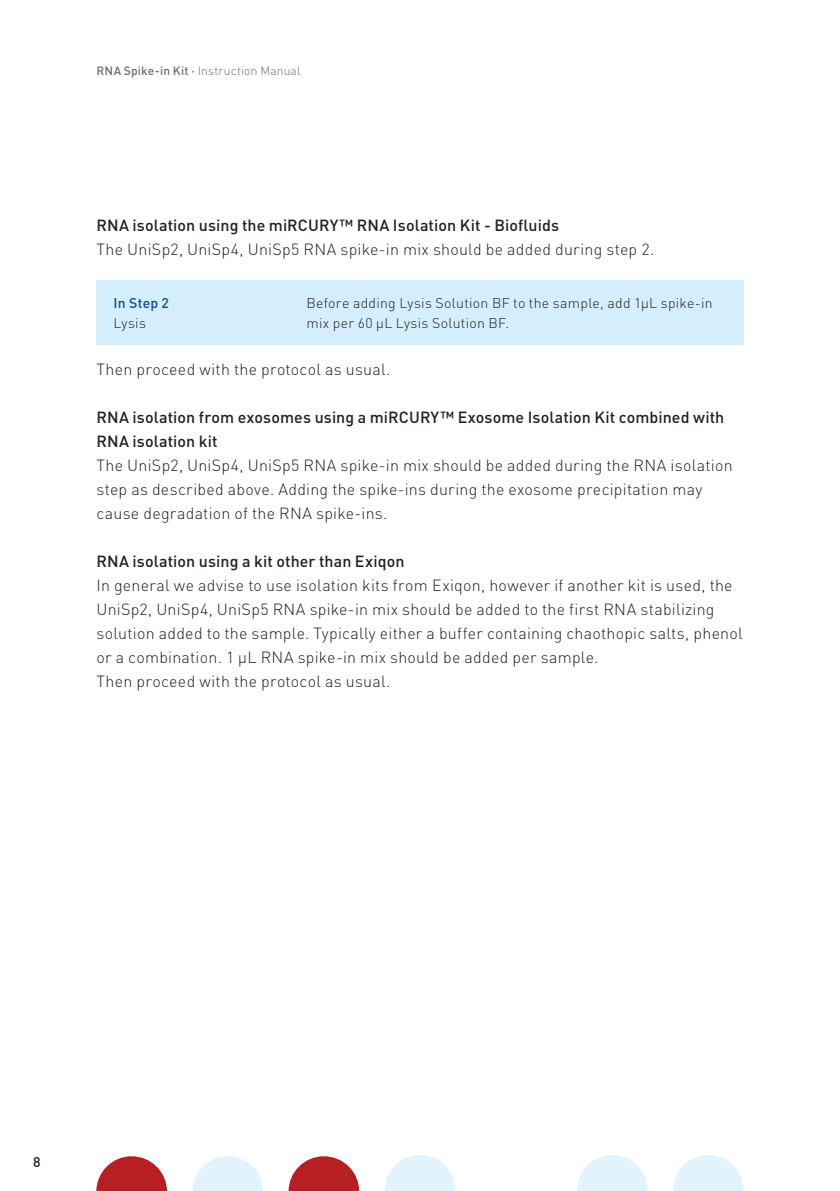
<style>
.page{position:relative;width:840px;height:1191px;background:#fff}
.page>*{position:absolute;margin:0;border:0;box-sizing:border-box;transform-origin:0 0}
.t1{font:300 16px/24px "DIN Pro";letter-spacing:.015em;color:#231f20}
.t2{font:500 16px/24px "DIN Pro";letter-spacing:.005em;color:#231f20}
.t3{font:300 14px/20px "DIN Pro";letter-spacing:.02em;color:#231f20}
.t4{font:500 14px "DIN Pro";letter-spacing:.015em;color:#0f4d96}
.t5{font:500 14px "DIN Pro";color:#231f20}
.t6{font:300 12px "DIN Pro";letter-spacing:.015em;color:#6c6d70}
.s1{font-weight:500}
</style>
<div class="page">
<svg style="left:192px;top:1156px;width:71px;height:35px"></svg>
<svg style="left:288px;top:1156px;width:71px;height:35px"></svg>
<svg style="left:96px;top:1156px;width:71px;height:35px"></svg>
<svg style="left:577px;top:1155px;width:70px;height:36px"></svg>
<svg style="left:673px;top:1155px;width:70px;height:36px"></svg>
<svg style="left:384px;top:1155px;width:71px;height:36px"></svg>
<div style="left:96px;top:280px;width:647px;height:65px;background:#d4effb"></div>
<p class="t6" style="left:96px;top:63px;width:205px"><span class="s1">RNA Spike-in Kit ·</span> Instruction Manual</p>
<p class="t2" style="left:96px;top:212px;width:464px">RNA isolation using the miRCURY™ RNA Isolation Kit - Biofluids</p>
<p class="t1" style="left:96px;top:236px;width:556px">The UniSp2, UniSp4, UniSp5 RNA spike-in mix should be added during step 2.</p>
<p class="t4" style="left:113px;top:293px;width:57px">In Step 2</p>
<p class="t3" style="left:113px;top:312px;width:34px">Lysis</p>
<p class="t3" style="left:306px;top:292px;width:407px">Before adding Lysis Solution BF to the sample, add 1µL spike-in mix per 60 µL Lysis Solution BF.</p>
<p class="t1" style="left:96px;top:356px;width:292px">Then proceed with the protocol as usual.</p>
<p class="t2" style="left:96px;top:404px;width:629px">RNA isolation from exosomes using a miRCURY™ Exosome Isolation Kit combined with<br>RNA isolation kit</p>
<p class="t1" style="left:96px;top:452px;width:637px">The UniSp2, UniSp4, UniSp5 RNA spike-in mix should be added during the RNA isolation step as described above. Adding the spike-ins during the exosome precipitation may cause degradation of the RNA spike-ins.</p>
<p class="t2" style="left:96px;top:548px;width:309px">RNA isolation using a kit other than Exiqon</p>
<p class="t1" style="left:96px;top:572px;width:647px">In general we advise to use isolation kits from Exiqon, however if another kit is used, the UniSp2, UniSp4, UniSp5 RNA spike-in mix should be added to the first RNA stabilizing solution added to the sample. Typically either a buffer containing chaothopic salts, phenol or a combination. 1 µL RNA spike-in mix should be added per sample.<br>Then proceed with the protocol as usual.</p>
<p class="t5" style="left:33px;top:1152px;width:9px">8</p>
</div>
